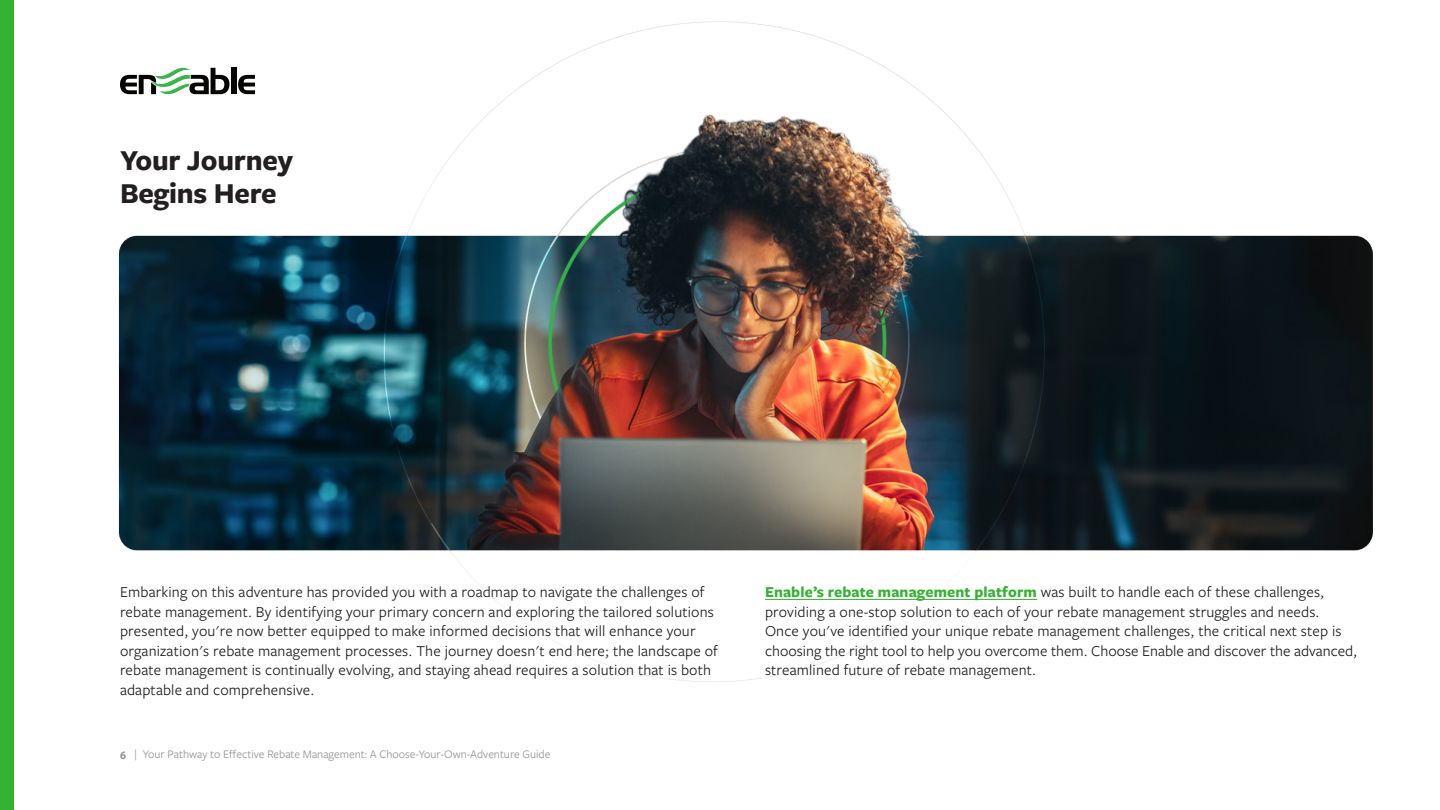
<style>
.page{position:relative;width:1440px;height:810px;background:#fff}
.page>*{position:absolute;margin:0;border:0;box-sizing:border-box;transform-origin:0 0}
.t1{font:700 30px "Freight Sans Pro";letter-spacing:-.01em;color:#231f20}
.body_copy{font:15.75px/19.5px "Freight Sans Pro";letter-spacing:.01em;color:#231f20}
.t2{font:12px "Freight Sans LF Pro";color:#939598}
.s1{font-weight:700;color:#34b233}
.s2{font-weight:700}
</style>
<div class="page">
<img style="left:118px;top:21px;width:1255px;height:661px">
<hr style="left:765px;top:599px;width:272px;height:1px;background:#34b233">
<div style="left:0;top:0;width:14px;height:810px;background:#34b233"></div>
<div style="left:231px;top:68px;width:5px;height:26px;background:#040503"></div>
<svg style="left:238px;top:75px;width:17px;height:19px"></svg>
<svg style="left:120px;top:68px;width:110px;height:26px"></svg>
<h3 class="t1" style="left:120px;top:140px;width:175px">Your Journey</h3>
<h3 class="t1" style="left:120px;top:172px;width:158px">Begins Here</h3>
<p class="body_copy" style="left:120px;top:582px;width:600px">Embarking on this adventure has provided you with a roadmap to navigate the challenges of rebate management. By identifying your primary concern and exploring the tailored solutions presented, you're now better equipped to make informed decisions that will enhance your organization's rebate management processes. The journey doesn't end here; the landscape of rebate management is continually evolving, and staying ahead requires a solution that is both adaptable and comprehensive.</p>
<p class="body_copy" style="left:765px;top:582px;width:594px"><span class="s1">Enable’s rebate management platform</span> was built to handle each of these challenges, providing a one-stop solution to each of your rebate management struggles and needs.<br>Once you've identified your unique rebate management challenges, the critical next step is choosing the right tool to help you overcome them. Choose Enable and discover the advanced, streamlined future of rebate management.</p>
<p class="t2" style="left:120px;top:746px;width:432px"><span class="s2">6</span> | Your Pathway to Effective Rebate Management: A Choose-Your-Own-Adventure Guide</p>
</div>
